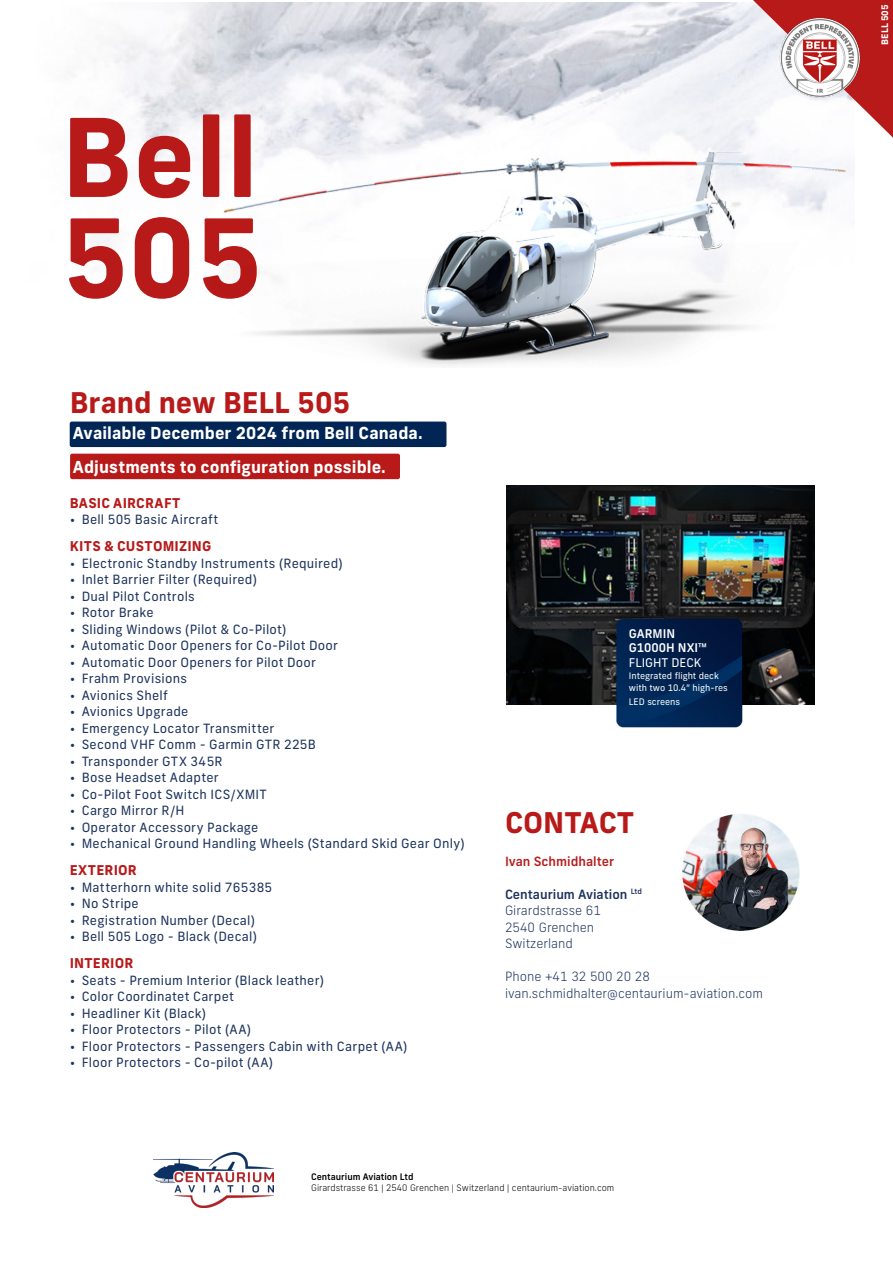
<style>
.page{position:relative;width:893px;height:1263px;background:#fff}
.page>*{position:absolute;margin:0;border:0;box-sizing:border-box;transform-origin:0 0}
.t1{font:700 108px "New Frank";color:#b81919}
.t2{font:700 28.5px "New Frank";letter-spacing:-.005em;color:#b81919}
.t3{font:700 16.5px "New Frank";letter-spacing:.005em;color:#fff}
.t4{font:700 13.5px "New Frank";letter-spacing:.02em;color:#b81919}
.t5{font:12.75px "New Frank";letter-spacing:.02em;color:#1d345d}
.t6{font:300 12.75px "New Frank";color:#1d345d}
.t7{font:500 12.75px "New Frank";color:#1d345d}
.t8{font:500 12.75px "New Frank";color:#b81c1c}
.t9{font:500 12px "New Frank";color:#fff}
.t10{font:12px "New Frank";color:#fff}
.t11{font:300 9px "New Frank";color:#000}
.t12{font:9px/12px "New Frank";color:#fff}
.t13{font:500 9px "New Frank";color:#000}
.t14{font:700 9px "New Frank";color:#fff}
</style>
<div class="page">
<img style="left:92px;top:3px;width:659px;height:242px">
<svg style="left:751px;top:0;width:142px;height:138px"></svg>
<img style="left:153px;top:1152px;width:121px;height:56px">
<img style="left:778px;top:17px;width:86px;height:82px">
<img style="left:209px;top:141px;width:645px;height:225px">
<img style="left:507px;top:486px;width:307px;height:219px">
<img style="left:615px;top:617px;width:128px;height:110px">
<img style="left:682px;top:814px;width:118px;height:117px">
<div style="left:70px;top:422px;width:376px;height:24px;background:#012656;border-radius:2px"></div>
<div style="left:70px;top:422px;width:376px;height:25px;border:2px solid #012656;border-radius:2px"></div>
<div style="left:71px;top:454px;width:328px;height:24px;background:#b81919;border-radius:2px"></div>
<div style="left:70px;top:454px;width:330px;height:25px;border:2px solid #b81919;border-radius:2px"></div>
<p class="t1" style="left:61px;top:88px;width:198px">Bell</p>
<p class="t1" style="left:61px;top:188px;width:203px">505</p>
<p class="t2" style="left:70px;top:384px;width:282px">Brand new BELL 505</p>
<p class="t3" style="left:73px;top:422px;width:351px">Available December 2024 from Bell Canada.</p>
<p class="t3" style="left:73px;top:456px;width:314px">Adjustments to configuration possible.</p>
<p class="t4" style="left:70px;top:494px;width:112px">BASIC AIRCRAFT</p>
<p class="t5" style="left:70px;top:512px;width:150px">• Bell 505 Basic Aircraft</p>
<p class="t4" style="left:70px;top:538px;width:143px">KITS &amp; CUSTOMIZING</p>
<p class="t5" style="left:70px;top:555px;width:275px">• Electronic Standby Instruments (Required)</p>
<p class="t5" style="left:70px;top:572px;width:189px">• Inlet Barrier Filter (Required)</p>
<p class="t5" style="left:70px;top:588px;width:127px">• Dual Pilot Controls</p>
<p class="t5" style="left:70px;top:605px;width:85px">• Rotor Brake</p>
<p class="t5" style="left:70px;top:621px;width:218px">• Sliding Windows (Pilot &amp; Co-Pilot)</p>
<p class="t5" style="left:70px;top:638px;width:270px">• Automatic Door Openers for Co-Pilot Door</p>
<p class="t5" style="left:70px;top:654px;width:248px">• Automatic Door Openers for Pilot Door</p>
<p class="t5" style="left:70px;top:671px;width:119px">• Frahm Provisions</p>
<p class="t5" style="left:70px;top:687px;width:100px">• Avionics Shelf</p>
<p class="t5" style="left:70px;top:704px;width:120px">• Avionics Upgrade</p>
<p class="t5" style="left:70px;top:720px;width:206px">• Emergency Locator Transmitter</p>
<p class="t5" style="left:70px;top:737px;width:248px">• Second VHF Comm - Garmin GTR 225B</p>
<p class="t5" style="left:70px;top:753px;width:154px">• Transponder GTX 345R</p>
<p class="t5" style="left:70px;top:770px;width:150px">• Bose Headset Adapter</p>
<p class="t5" style="left:70px;top:786px;width:199px">• Co-Pilot Foot Switch ICS/XMIT</p>
<p class="t5" style="left:70px;top:803px;width:116px">• Cargo Mirror R/H</p>
<p class="t5" style="left:70px;top:819px;width:190px">• Operator Accessory Package</p>
<p class="t5" style="left:70px;top:836px;width:396px">• Mechanical Ground Handling Wheels (Standard Skid Gear Only)</p>
<p class="t4" style="left:70px;top:862px;width:69px">EXTERIOR</p>
<p class="t5" style="left:70px;top:879px;width:204px">• Matterhorn white solid 765385</p>
<p class="t5" style="left:70px;top:896px;width:71px">• No Stripe</p>
<p class="t5" style="left:70px;top:912px;width:187px">• Registration Number (Decal)</p>
<p class="t5" style="left:70px;top:929px;width:189px">• Bell 505 Logo - Black (Decal)</p>
<p class="t4" style="left:70px;top:955px;width:65px">INTERIOR</p>
<p class="t5" style="left:70px;top:972px;width:256px">• Seats - Premium Interior (Black leather)</p>
<p class="t5" style="left:70px;top:989px;width:166px">• Color Coordinatet Carpet</p>
<p class="t5" style="left:70px;top:1005px;width:138px">• Headliner Kit (Black)</p>
<p class="t5" style="left:70px;top:1022px;width:183px">• Floor Protectors - Pilot (AA)</p>
<p class="t5" style="left:70px;top:1038px;width:339px">• Floor Protectors - Passengers Cabin with Carpet (AA)</p>
<p class="t5" style="left:70px;top:1055px;width:205px">• Floor Protectors - Co-pilot (AA)</p>
<p class="t9" style="left:629px;top:626px;width:48px">GARMIN</p>
<p class="t9" style="left:629px;top:640px;width:80px">G1000H NXI™</p>
<p class="t10" style="left:629px;top:655px;width:74px">FLIGHT DECK</p>
<p class="t12" style="left:629px;top:669px;width:100px">Integrated flight deck with two 10.4” high-res</p>
<p class="t12" style="left:629px;top:696px;width:53px">LED screens</p>
<p class="t2" style="left:505px;top:804px;width:131px">CONTACT</p>
<p class="t8" style="left:505px;top:853px;width:111px">Ivan Schmidhalter</p>
<p class="t7" style="left:505px;top:886px;width:139px">Centaurium Aviation <sup>Ltd</sup></p>
<p class="t6" style="left:505px;top:903px;width:97px">Girardstrasse 61</p>
<p class="t6" style="left:505px;top:919px;width:91px">2540 Grenchen</p>
<p class="t6" style="left:505px;top:936px;width:69px">Switzerland</p>
<p class="t6" style="left:505px;top:969px;width:146px">Phone +41 32 500 20 28</p>
<p class="t6" style="left:505px;top:985px;width:260px">ivan.schmidhalter@centaurium-aviation.com</p>
<p class="t13" style="left:311px;top:1171px;width:104px">Centaurium Aviation Ltd</p>
<p class="t11" style="left:311px;top:1182px;width:305px">Girardstrasse 61 | 2540 Grenchen | Switzerland | centaurium-aviation.com</p>
<p class="t14" style="left:879px;top:45px;width:42px;rotate:-90deg">BELL 505</p>
</div>
